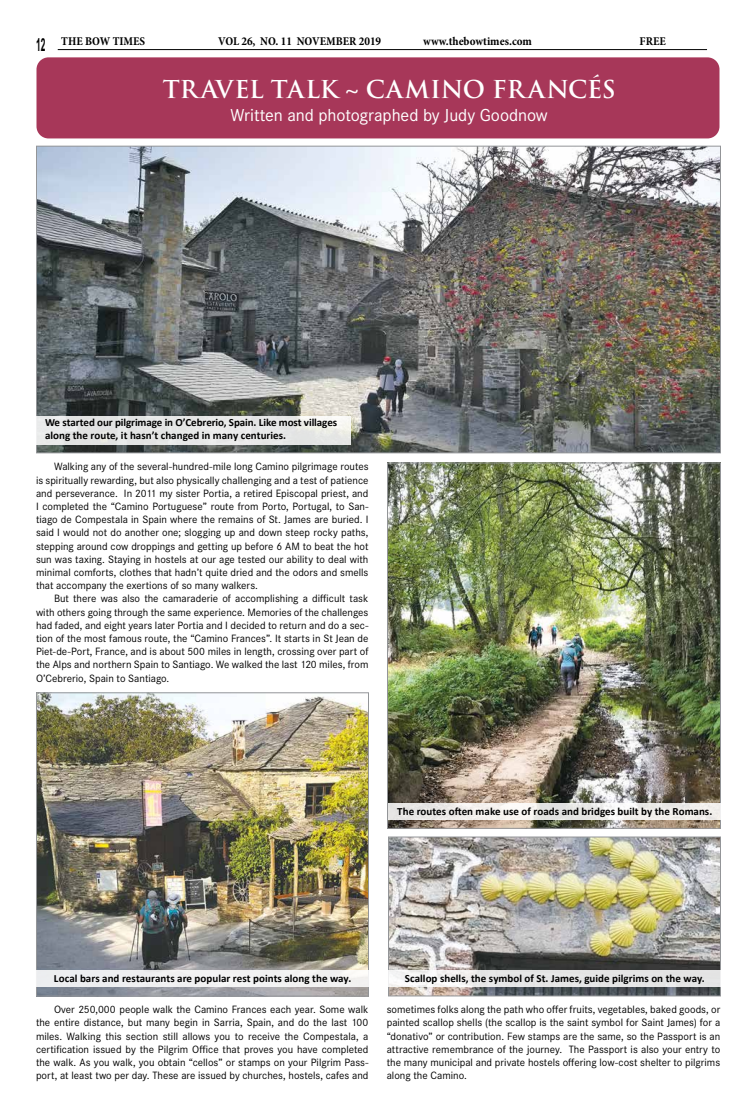
<style>
.page{position:relative;width:756px;height:1116px;background:#fff}
.page>*{position:absolute;margin:0;border:0;box-sizing:border-box;transform-origin:0 0}
.t1{font:700 24px "Trajan Pro";color:#fff}
.t2{font:18px "Corporate S";letter-spacing:-.005em;color:#fff}
.t3{font:700 18px "Arial MT Pro";color:#000;scale:.47 1}
.t4{font:700 condensed 12px "Minion Pro";color:#000}
.t5{font:11px/13.2px "Corporate S";color:#000;text-align:justify}
.t6{font:700 11px/13px "Calibri";color:#000}
</style>
<div class="page">
<hr style="left:58px;top:49px;width:649px;height:1px;background:#000">
<img style="left:38px;top:148px;width:681px;height:303px">
<div style="left:36px;top:57px;width:684px;height:81px;background:#a73759;border-radius:12px"></div>
<img style="left:38px;top:694px;width:329px;height:300px">
<div style="left:36px;top:692px;width:333px;height:304px;border:1px solid #939598"></div>
<img style="left:389px;top:465px;width:330px;height:362px">
<div style="left:387px;top:463px;width:334px;height:366px;border:1px solid #939598"></div>
<img style="left:390px;top:839px;width:329px;height:155px">
<div style="left:388px;top:837px;width:333px;height:159px;border:1px solid #939598"></div>
<div style="left:36px;top:416px;width:315px;height:29px;background:#e7e8e7"></div>
<div style="left:36px;top:970px;width:333px;height:17px;background:#f1f1f1"></div>
<svg style="left:388px;top:803px;width:333px;height:16px;fill:#efedea"></svg>
<div style="left:388px;top:970px;width:333px;height:16px;background:linear-gradient(to right,#f3f2f2,#dfe0e0)"></div>
<h2 class="t3" style="left:36px;top:35px;width:21px">12</h2>
<p class="t4" style="left:61px;top:33px;width:85px">THE BOW TIMES</p>
<p class="t4" style="left:218px;top:33px;width:164px">VOL 26, NO. 11 NOVEMBER 2019</p>
<p class="t4" style="left:423px;top:33px;width:110px">www.thebowtimes.com</p>
<p class="t4" style="left:640px;top:33px;width:28px">FREE</p>
<h1 class="t1" style="left:163px;top:74px;width:455px">TRAVEL TALK ~ CAMINO FRANCÉS</h1>
<h2 class="t2" style="left:231px;top:103px;width:319px">Written and photographed by Judy Goodnow</h2>
<p class="t6" style="left:45px;top:416px;width:294px">We started our pilgrimage in O’Cebrerio, Spain. Like most villages along the route, it hasn’t changed in many centuries.</p>
<p class="t5" style="left:36px;top:460px;width:334px;text-indent:18px">Walking any of the several-hundred-mile long Camino pilgrimage routes is spiritually rewarding, but also physically challenging and a test of patience and perseverance. In 2011 my sister Portia, a retired Episcopal priest, and I completed the “Camino Portuguese” route from Porto, Portugal, to San&shy;tiago de Compestala in Spain where the remains of St. James are buried. I said I would not do another one; slogging up and down steep rocky paths, stepping around cow droppings and getting up before 6 AM to beat the hot sun was taxing. Staying in hostels at our age tested our ability to deal with minimal comforts, clothes that hadn’t quite dried and the odors and smells that accompany the exertions of so many walkers.</p>
<p class="t5" style="left:36px;top:592px;width:334px;text-indent:18px">But there was also the camaraderie of accomplishing a difficult task with others going through the same experience. Memories of the challenges had faded, and eight years later Portia and I decided to return and do a sec&shy;tion of the most famous route, the “Camino Frances”. It starts in St Jean de Piet-de-Port, France, and is about 500 miles in length, crossing over part of the Alps and northern Spain to Santiago. We walked the last 120 miles, from O’Cebrerio, Spain to Santiago.</p>
<p class="t6" style="left:397px;top:805px;width:317px">The routes often make use of roads and bridges built by the Romans.</p>
<p class="t6" style="left:54px;top:972px;width:299px">Local bars and restaurants are popular rest points along the way.</p>
<p class="t6" style="left:405px;top:972px;width:301px">Scallop shells, the symbol of St. James, guide pilgrims on the way.</p>
<p class="t5" style="left:36px;top:1003px;width:334px;text-indent:18px">Over 250,000 people walk the Camino Frances each year. Some walk the entire distance, but many begin in Sarria, Spain, and do the last 100 miles. Walking this section still allows you to receive the Compestala, a certification issued by the Pilgrim Office that proves you have completed the walk. As you walk, you obtain “cellos” or stamps on your Pilgrim Pass&shy;port, at least two per day. These are issued by churches, hostels, cafes and</p>
<p class="t5" style="left:387px;top:1003px;width:335px">sometimes folks along the path who offer fruits, vegetables, baked goods, or painted scallop shells (the scallop is the saint symbol for Saint James) for a “donativo” or contribution. Few stamps are the same, so the Passport is an attractive remembrance of the journey. The Passport is also your entry to the many municipal and private hostels offering low-cost shelter to pilgrims along the Camino.</p>
</div>
